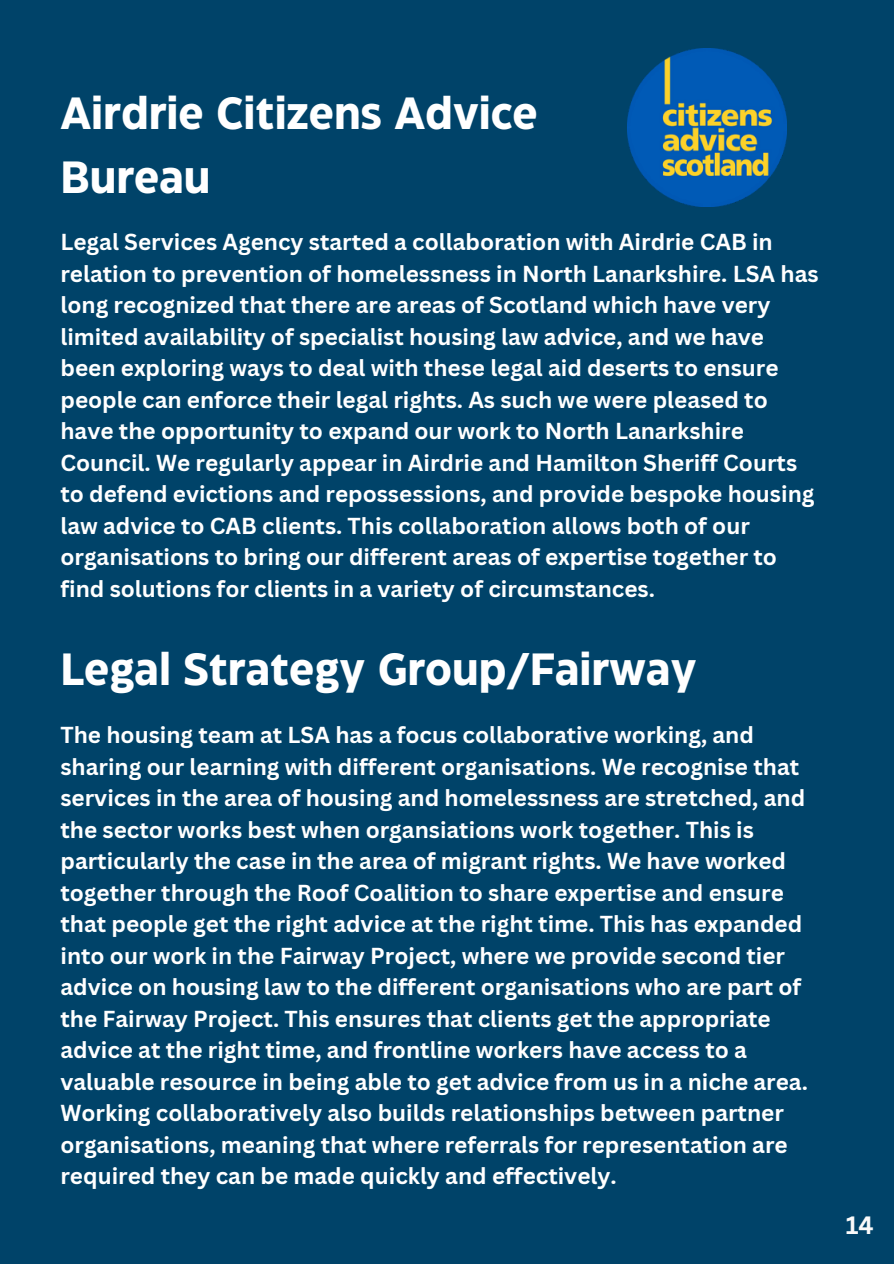
<style>
.page{position:relative;width:894px;height:1264px;background:#fff}
.page>*{position:absolute;margin:0;border:0;box-sizing:border-box;transform-origin:0 0}
.t1{font:700 45px/64.2px "Eastman Grotesque";color:#fff}
.t2{font:700 24.45px "Canva Sans";color:#fafafa}
.t3{font:700 22.5px/31.5px "Canva Sans";color:#fff}
</style>
<div class="page">
<div style="left:0;top:0;width:893px;height:1263px;background:#004369"></div>
<img style="left:627px;top:48px;width:158px;height:159px">
<p class="t1" style="left:60px;top:84px;width:478px">Airdrie Citizens Advice<br>Bureau</p>
<h1 class="t3" style="left:60px;top:226px;width:759px">Legal Services Agency started a collaboration with Airdrie CAB in relation to prevention of homelessness in North Lanarkshire. LSA has long recognized that there are areas of Scotland which have very limited availability of specialist housing law advice, and we have been exploring ways to deal with these legal aid deserts to ensure people can enforce their legal rights. As such we were pleased to have the opportunity to expand our work to North Lanarkshire Council. We regularly appear in Airdrie and Hamilton Sheriff Courts to defend evictions and repossessions, and provide bespoke housing law advice to CAB clients. This collaboration allows both of our organisations to bring our different areas of expertise together to find solutions for clients in a variety of circumstances.</h1>
<h1 class="t1" style="left:60px;top:640px;width:637px">Legal Strategy Group/Fairway</h1>
<p class="t3" style="left:60px;top:718px;width:748px">The housing team at LSA has a focus collaborative working, and sharing our learning with different organisations. We recognise that services in the area of housing and homelessness are stretched, and the sector works best when organsiations work together. This is particularly the case in the area of migrant rights. We have worked together through the Roof Coalition to share expertise and ensure that people get the right advice at the right time. This has expanded into our work in the Fairway Project, where we provide second tier advice on housing law to the different organisations who are part of the Fairway Project. This ensures that clients get the appropriate advice at the right time, and frontline workers have access to a valuable resource in being able to get advice from us in a niche area.<br>Working collaboratively also builds relationships between partner organisations, meaning that where referrals for representation are required they can be made quickly and effectively.</p>
<p class="t2" style="left:845px;top:1207px;width:30px">14</p>
</div>
